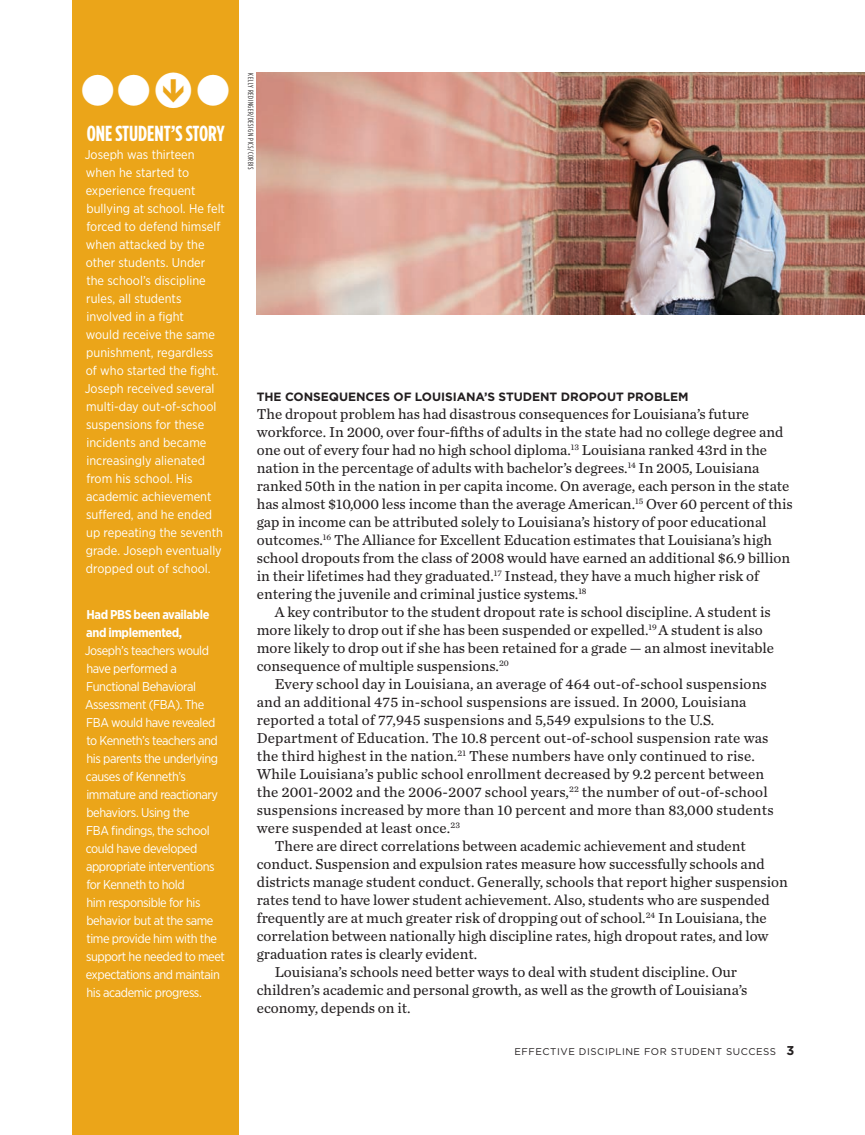
<style>
.page{position:relative;width:865px;height:1135px;background:#fff}
.page>*{position:absolute;margin:0;border:0;box-sizing:border-box;transform-origin:0 0}
.t1{font:48px "Mercury Numeric G2";color:#fff}
.t2{font:700 21.75px "Gotham Condensed";color:#fff}
.t3{font:15px/18px "Chronicle Text G2";color:#231f20}
.t4{font:12.75px/18px "Gotham Narrow";color:#fff}
.t5{font:12.75px/18px "Gotham Narrow";letter-spacing:-.02em;color:#fff}
.t6{font:700 12.75px/18px "Gotham Narrow";letter-spacing:-.03em;color:#fff}
.t7{font:700 12px "Gotham";letter-spacing:-.005em;color:#231f20}
.t8{font:9.75px "Gotham";letter-spacing:.055em;color:#231f20}
.t9{font:7.5px "Gotham Condensed";letter-spacing:.07em;color:#231f20}
.s1{font-weight:700;font-size:12.75px}
</style>
<div class="page">
<div style="left:72px;top:0;width:167px;height:1134px;background:#eba519"></div>
<img style="left:257px;top:72px;width:607px;height:242px">
<h1 class="t1" style="left:80px;top:67px;width:153px">WWQW</h1>
<h2 class="t2" style="left:87px;top:121px;width:139px">ONE STUDENT’S STORY</h2>
<p class="t4" style="left:85px;top:145px;width:142px">Joseph was thirteen when he started to experience frequent bullying at school. He felt forced to defend himself when attacked by the other students. Under the school’s discipline rules, all students involved in a fight<br>would receive the same punishment, regardless of who started the fight.<br>Joseph received several multi-day out-of-school suspensions for these incidents and became increasingly alienated from his school. His academic achievement suffered, and he ended up repeating the seventh grade. Joseph eventually dropped out of school.</p>
<p class="t6" style="left:86px;top:604px;width:125px">Had PBS been available and implemented,</p>
<p class="t5" style="left:85px;top:640px;width:142px">Joseph’s teachers would have performed a<br>Functional Behavioral<br>Assessment (FBA). The<br>FBA would have revealed to Kenneth’s teachers and his parents the underlying causes of Kenneth’s immature and reactionary behaviors. Using the<br>FBA findings, the school could have developed appropriate interventions for Kenneth to hold<br>him responsible for his behavior but at the same time provide him with the support he needed to meet expectations and maintain his academic progress.</p>
<p class="t9" style="left:255px;top:73px;width:97px;rotate:90deg">Kelly Redinger/Design Pics /Corbis</p>
<p class="t7" style="left:257px;top:389px;width:433px">THE CONSEQUENCES OF LOUISIANA’S STUDENT DROPOUT PROBLEM</p>
<p class="t3" style="left:257px;top:404px;width:537px">The dropout problem has had disastrous consequences for Louisiana’s future workforce. In 2000, over four-fifths of adults in the state had no college degree and one out of every four had no high school diploma.<sup>13</sup> Louisiana ranked 43rd in the nation in the percentage of adults with bachelor’s degrees.<sup>14</sup> In 2005, Louisiana ranked 50th in the nation in per capita income. On average, each person in the state has almost $10,000 less income than the average American.<sup>15</sup> Over 60 percent of this gap in income can be attributed solely to Louisiana’s history of poor educational outcomes.<sup>16</sup> The Alliance for Excellent Education estimates that Louisiana’s high school dropouts from the class of 2008 would have earned an additional $6.9 billion in their lifetimes had they graduated.<sup>17</sup> Instead, they have a much higher risk of entering the juvenile and criminal justice systems.<sup>18</sup></p>
<p class="t3" style="left:257px;top:602px;width:518px;text-indent:18px">A key contributor to the student dropout rate is school discipline. A student is more likely to drop out if she has been suspended or expelled.<sup>19</sup> A student is also more likely to drop out if she has been retained for a grade — an almost inevitable consequence of multiple suspensions.<sup>20</sup></p>
<p class="t3" style="left:275px;top:674px;width:493px">Every school day in Louisiana, an average of 464 out-of-school suspensions</p>
<p class="t3" style="left:257px;top:692px;width:491px">and an additional 475 in-school suspensions are issued. In 2000, Louisiana</p>
<p class="t3" style="left:257px;top:710px;width:458px">reported a total of 77,945 suspensions and 5,549 expulsions to the U.S.</p>
<p class="t3" style="left:257px;top:728px;width:513px">Department of Education. The 10.8 percent out-of-school suspension rate was</p>
<p class="t3" style="left:257px;top:746px;width:499px">the third highest in the nation.<sup>21</sup> These numbers have only continued to rise.</p>
<p class="t3" style="left:257px;top:764px;width:508px">While Louisiana’s public school enrollment decreased by 9.2 percent between</p>
<p class="t3" style="left:257px;top:782px;width:512px">the 2001-2002 and the 2006-2007 school years,<sup>22</sup> the number of out-of-school</p>
<p class="t3" style="left:257px;top:800px;width:518px">suspensions increased by more than 10 percent and more than 83,000 students</p>
<p class="t3" style="left:257px;top:818px;width:204px">were suspended at least once.<sup>23</sup></p>
<p class="t3" style="left:275px;top:836px;width:472px">There are direct correlations between academic achievement and student</p>
<p class="t3" style="left:257px;top:854px;width:509px">conduct. Suspension and expulsion rates measure how successfully schools and</p>
<p class="t3" style="left:257px;top:872px;width:532px">districts manage student conduct. Generally, schools that report higher suspension</p>
<p class="t3" style="left:257px;top:890px;width:514px">rates tend to have lower student achievement. Also, students who are suspended</p>
<p class="t3" style="left:257px;top:908px;width:511px">frequently are at much greater risk of dropping out of school.<sup>24</sup> In Louisiana, the</p>
<p class="t3" style="left:257px;top:926px;width:513px">correlation between nationally high discipline rates, high dropout rates, and low</p>
<p class="t3" style="left:257px;top:944px;width:222px">graduation rates is clearly evident.</p>
<p class="t3" style="left:275px;top:962px;width:463px">Louisiana’s schools need better ways to deal with student discipline. Our</p>
<p class="t3" style="left:257px;top:980px;width:492px">children’s academic and personal growth, as well as the growth of Louisiana’s</p>
<p class="t3" style="left:257px;top:998px;width:155px">economy, depends on it.</p>
<p class="t8" style="left:514px;top:1046px;width:182px">EFFECTIVE DISCIPLINE FOR STUDE</p>
<p class="t8" style="left:707px;top:1046px;width:88px">NT SUCCESS <span class="s1">3</span></p>
</div>
